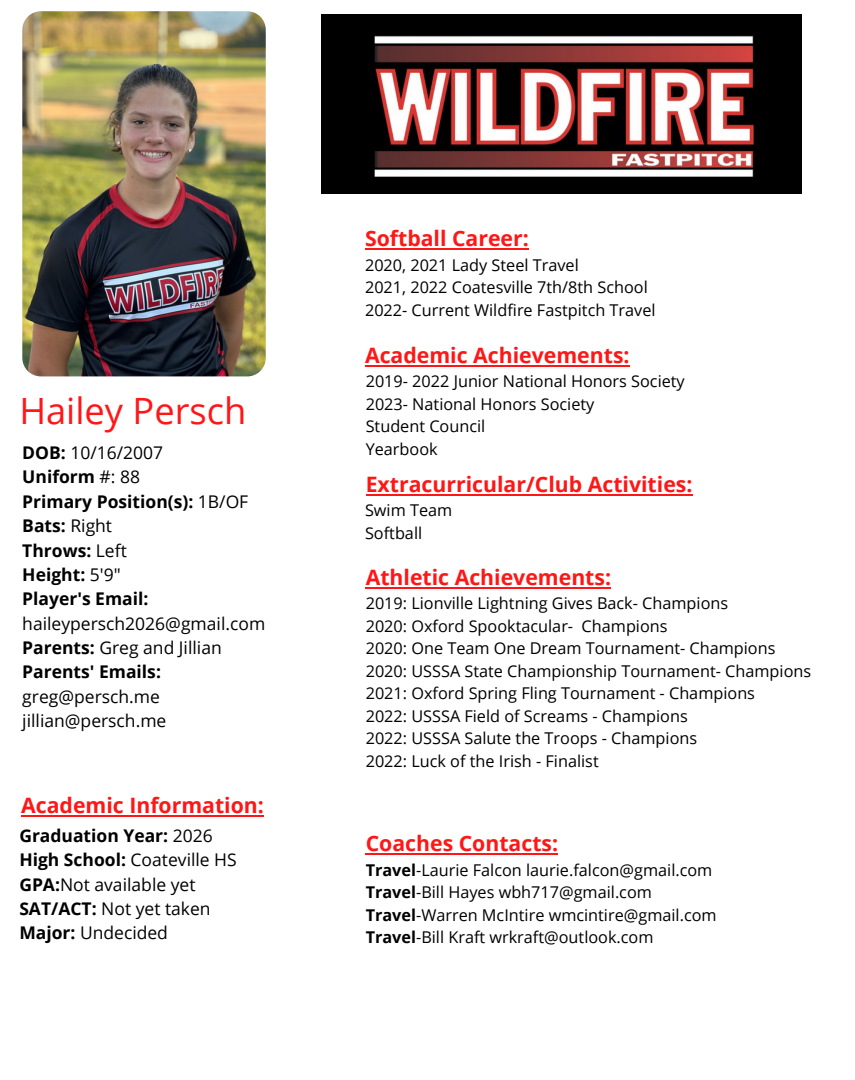
<style>
.page{position:relative;width:855px;height:1080px;background:#fff}
.page>*{position:absolute;margin:0;border:0;box-sizing:border-box;transform-origin:0 0}
.t1{font:36.25px "Open Sans";color:#ff1616}
.t2{font:700 21.25px "Open Sans";color:#ff1616}
.t3{font:17.5px "Open Sans";color:#000}
.t4{font:700 17.5px "Open Sans";color:#000}
.t5{font:16.25px "Open Sans";color:#000}
.s1{font-weight:700}
.s2{font-weight:400}
</style>
<div class="page">
<img style="left:321px;top:15px;width:481px;height:179px">
<img style="left:22px;top:11px;width:244px;height:365px;border-radius:19px">
<hr style="left:21px;top:815px;width:243px;height:2px;background:#ff1616">
<hr style="left:365px;top:248px;width:164px;height:2px;background:#ff1616">
<hr style="left:365px;top:365px;width:265px;height:1px;background:#ff1616">
<hr style="left:366px;top:494px;width:326px;height:2px;background:#ff1616">
<hr style="left:366px;top:587px;width:245px;height:1px;background:#ff1616">
<hr style="left:366px;top:853px;width:192px;height:2px;background:#ff1616">
<p class="t1" style="left:19px;top:385px;width:228px">Hailey Persch</p>
<p class="t3" style="left:22px;top:440px;width:142px"><span class="s1">DOB:</span> 10/16/2007</p>
<p class="t4" style="left:22px;top:465px;width:119px">Uniform <span class="s2">#: 88</span></p>
<p class="t4" style="left:22px;top:489px;width:228px">Primary Position(s): <span class="s2">1B/OF</span></p>
<p class="t4" style="left:22px;top:513px;width:91px">Bats: <span class="s2">Right</span></p>
<p class="t4" style="left:22px;top:538px;width:106px">Throws: <span class="s2">Left</span></p>
<p class="t4" style="left:22px;top:562px;width:100px">Height: <span class="s2">5'9"</span></p>
<p class="t4" style="left:22px;top:587px;width:128px">Player's Email:</p>
<p class="t3" style="left:22px;top:611px;width:244px">haileypersch2026@gmail.com</p>
<p class="t3" style="left:22px;top:635px;width:201px"><span class="s1">Parents:</span> Greg and Jillian</p>
<p class="t4" style="left:22px;top:660px;width:140px">Parents' Emails:</p>
<p class="t3" style="left:22px;top:684px;width:139px">greg@persch.me</p>
<p class="t3" style="left:22px;top:708px;width:146px">jillian@persch.me</p>
<p class="t2" style="left:21px;top:791px;width:244px">Academic Information:</p>
<p class="t4" style="left:19px;top:823px;width:195px">Graduation Year: <span class="s2">2026</span></p>
<p class="t3" style="left:19px;top:848px;width:219px"><span class="s1">High School:</span> Coateville HS</p>
<p class="t3" style="left:19px;top:872px;width:178px"><span class="s1">GPA:</span>Not available yet</p>
<p class="t3" style="left:19px;top:896px;width:193px"><span class="s1">SAT/ACT:</span> Not yet taken</p>
<p class="t3" style="left:19px;top:921px;width:150px"><span class="s1">Major:</span> Undecided</p>
<p class="t2" style="left:365px;top:224px;width:165px">Softball Career:</p>
<p class="t5" style="left:365px;top:253px;width:215px">2020, 2021 Lady Steel Travel</p>
<p class="t5" style="left:365px;top:276px;width:284px">2021, 2022 Coatesville 7th/8th School</p>
<p class="t5" style="left:365px;top:298px;width:292px">2022- Current Wildfire Fastpitch Travel</p>
<p class="t2" style="left:365px;top:340px;width:266px">Academic Achievements:</p>
<p class="t5" style="left:366px;top:370px;width:321px">2019- 2022 Junior National Honors Society</p>
<p class="t5" style="left:366px;top:392px;width:230px">2023- National Honors Society</p>
<p class="t5" style="left:366px;top:415px;width:121px">Student Council</p>
<p class="t5" style="left:366px;top:437px;width:73px">Yearbook</p>
<p class="t2" style="left:366px;top:469px;width:328px">Extracurricular/Club Activities:</p>
<p class="t5" style="left:365px;top:499px;width:89px">Swim Team</p>
<p class="t5" style="left:365px;top:522px;width:59px">Softball</p>
<p class="t2" style="left:366px;top:562px;width:247px">Athletic Achievements:</p>
<p class="t5" style="left:366px;top:592px;width:364px">2019: Lionville Lightning Gives Back- Champions</p>
<p class="t5" style="left:366px;top:614px;width:303px">2020: Oxford Spooktacular- Champions</p>
<p class="t5" style="left:366px;top:637px;width:411px">2020: One Team One Dream Tournament- Champions</p>
<p class="t5" style="left:366px;top:659px;width:447px">2020: USSSA State Championship Tournament- Champions</p>
<p class="t5" style="left:366px;top:682px;width:391px">2021: Oxford Spring Fling Tournament - Champions</p>
<p class="t5" style="left:366px;top:704px;width:324px">2022: USSSA Field of Screams - Champions</p>
<p class="t5" style="left:366px;top:727px;width:333px">2022: USSSA Salute the Troops - Champions</p>
<p class="t5" style="left:366px;top:749px;width:235px">2022: Luck of the Irish - Finalist</p>
<p class="t2" style="left:366px;top:829px;width:194px">Coaches Contacts:</p>
<p class="t5" style="left:366px;top:858px;width:348px"><span class="s1">Travel</span>-Laurie Falcon laurie.falcon@gmail.com</p>
<p class="t5" style="left:366px;top:881px;width:288px"><span class="s1">Travel</span>-Bill Hayes wbh717@gmail.com</p>
<p class="t5" style="left:366px;top:903px;width:352px"><span class="s1">Travel</span>-Warren McIntire wmcintire@gmail.com</p>
<p class="t5" style="left:366px;top:926px;width:289px"><span class="s1">Travel</span>-Bill Kraft wrkraft@outlook.com</p>
</div>
